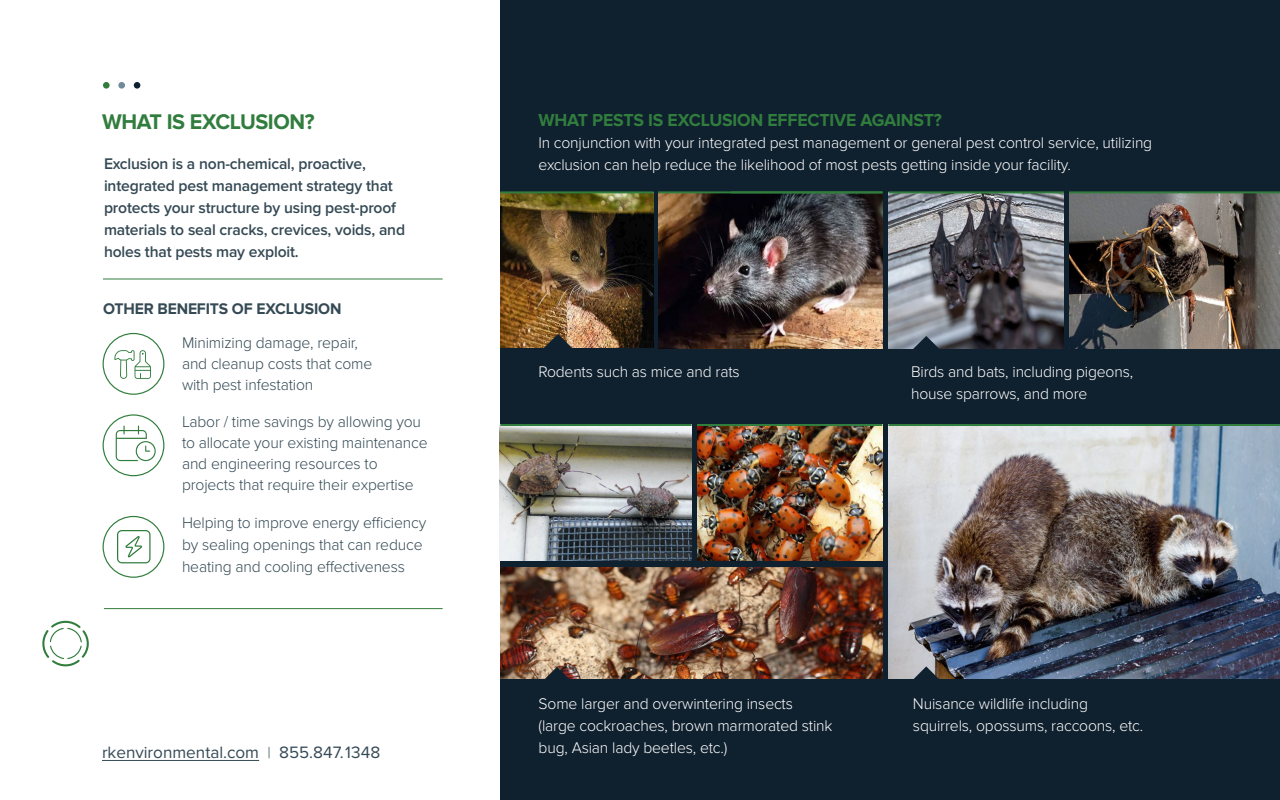
<style>
.page{position:relative;width:1280px;height:800px;background:#fff}
.page>*{position:absolute;margin:0;border:0;box-sizing:border-box;transform-origin:0 0}
.t1{font:700 22px "Proxima Nova";letter-spacing:-.02em;color:#317d3d}
.t2{font:700 18px "Proxima Nova";letter-spacing:-.01em;color:#317d3d}
.t3{font:17.1px "Proxima Nova";color:#354a55}
.t4{font:300 16px/22px "Proxima Nova";letter-spacing:-.01em;color:#fff}
.t5{font:300 16px/21px "Proxima Nova";letter-spacing:-.01em;color:#354a55}
.t6{font:600 16px/22px "Proxima Nova";letter-spacing:-.01em;color:#354a55}
.t7{font:700 16px "Proxima Nova";letter-spacing:-.01em;color:#354a55}
.s1{font-weight:300;font-size:16.1px}
</style>
<div class="page">
<div style="left:500px;top:0;width:780px;height:800px;background:#0f202e"></div>
<div style="left:103px;top:82px;width:7px;height:7px;background:#317d3d;border-radius:50%"></div>
<div style="left:118px;top:82px;width:7px;height:7px;background:#6f8a99;border-radius:50%"></div>
<div style="left:134px;top:82px;width:6px;height:7px;background:#0f202e;border-radius:50%"></div>
<img style="left:658px;top:194px;width:225px;height:155px">
<img style="left:888px;top:193px;width:176px;height:156px">
<img style="left:1069px;top:193px;width:211px;height:156px">
<img style="left:500px;top:193px;width:154px;height:154px">
<img style="left:499px;top:424px;width:193px;height:137px">
<img style="left:889px;top:426px;width:391px;height:253px">
<img style="left:500px;top:567px;width:383px;height:112px">
<img style="left:697px;top:424px;width:186px;height:137px">
<svg style="left:543px;top:334px;width:30px;height:14px"></svg>
<svg style="left:542px;top:667px;width:30px;height:12px"></svg>
<svg style="left:911px;top:666px;width:30px;height:13px"></svg>
<svg style="left:911px;top:336px;width:30px;height:13px"></svg>
<svg style="left:114px;top:350px;width:37px;height:29px"></svg>
<div style="left:103px;top:333px;width:61px;height:62px;border:1px solid #317d3d;border-radius:50%"></div>
<div style="left:103px;top:414px;width:61px;height:62px;border:1px solid #317d3d;border-radius:50%"></div>
<div style="left:103px;top:516px;width:61px;height:62px;border:1px solid #317d3d;border-radius:50%"></div>
<svg style="left:116px;top:426px;width:40px;height:35px"></svg>
<svg style="left:117px;top:530px;width:34px;height:33px"></svg>
<svg style="left:42px;top:620px;width:47px;height:47px"></svg>
<hr style="left:103px;top:278px;width:340px;height:2px;background:#317d3d">
<hr style="left:500px;top:424px;width:192px;height:2px;background:#317d3d">
<hr style="left:697px;top:424px;width:185px;height:2px;background:#317d3d">
<hr style="left:500px;top:191px;width:154px;height:2px;background:#317d3d">
<hr style="left:658px;top:191px;width:225px;height:2px;background:#317d3d">
<hr style="left:888px;top:191px;width:176px;height:2px;background:#317d3d">
<hr style="left:1069px;top:191px;width:211px;height:2px;background:#317d3d">
<hr style="left:888px;top:424px;width:392px;height:2px;background:#317d3d">
<hr style="left:104px;top:608px;width:339px;height:1px;background:#317d3d">
<hr style="left:102px;top:760px;width:157px;height:1px;background:#354a55">
<h1 class="t1" style="left:102px;top:109px;width:214px">WHAT IS EXCLUSION?</h1>
<p class="t6" style="left:104px;top:153px;width:303px">Exclusion is a non-chemical, proactive, integrated pest management strategy that protects your structure by using pest-proof materials to seal cracks, crevices, voids, and holes that pests may exploit.</p>
<p class="t7" style="left:103px;top:300px;width:240px">OTHER BENEFITS OF EXCLUSION</p>
<p class="t5" style="left:182px;top:333px;width:192px">Minimizing damage, repair, and cleanup costs that come with pest infestation</p>
<p class="t5" style="left:182px;top:412px;width:247px">Labor / time savings by allowing you to allocate your existing maintenance and engineering resources to projects that require their expertise</p>
<p class="t5" style="left:182px;top:512px;width:246px;line-height:22px">Helping to improve energy efficiency by sealing openings that can reduce heating and cooling effectiveness</p>
<p class="t3" style="left:102px;top:743px;width:280px">rkenvironmental.com <span class="s1">|</span> 855.847.1348</p>
<p class="t2" style="left:538px;top:110px;width:405px">WHAT PESTS IS EXCLUSION EFFECTIVE AGAINST?</p>
<p class="t4" style="left:538px;top:132px;width:615px">In conjunction with your integrated pest management or general pest control service, utilizing exclusion can help reduce the likelihood of most pests getting inside your facility.</p>
<p class="t4" style="left:538px;top:361px;width:203px">Rodents such as mice and rats</p>
<p class="t4" style="left:911px;top:361px;width:224px">Birds and bats, including pigeons, house sparrows, and more</p>
<p class="t4" style="left:539px;top:693px;width:295px">Some larger and overwintering insects (large cockroaches, brown marmorated stink bug, Asian lady beetles, etc.)</p>
<p class="t4" style="left:913px;top:693px;width:232px">Nuisance wildlife including squirrels, opossums, raccoons, etc.</p>
</div>
